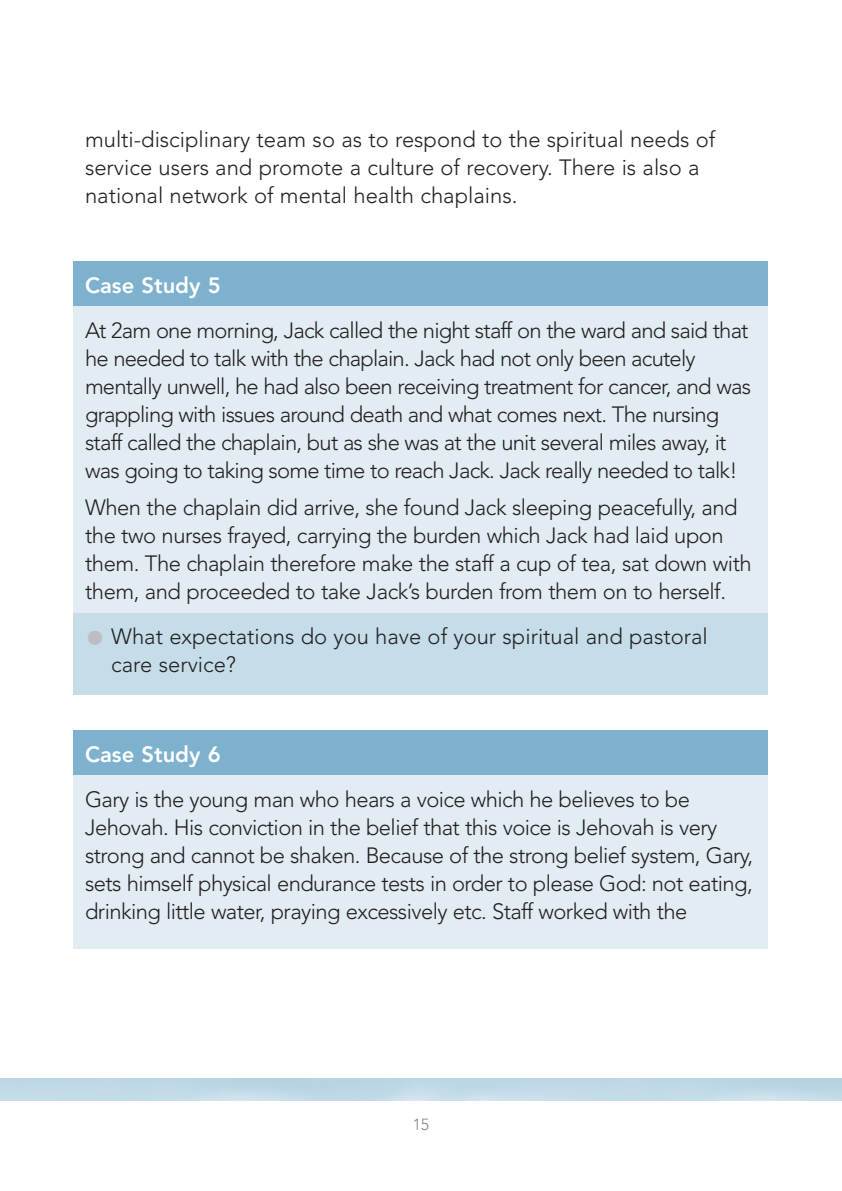
<style>
.page{position:relative;width:842px;height:1191px;background:#fff}
.page>*{position:absolute;margin:0;border:0;box-sizing:border-box;transform-origin:0 0}
.t1{font:300 22px/28px "Avenir";letter-spacing:-.025em;color:#231f20}
.t2{font:300 22px/28px "Avenir";color:#231f20}
.t3{font:800 22px "Avenir";color:#fff}
.t4{font:300 16px "Avenir";color:#808285}
.s1{font-size:40px;color:#bdbec1}
</style>
<div class="page">
<div style="left:74px;top:774px;width:694px;height:175px;background:#e2ecf3"></div>
<div style="left:74px;top:729px;width:694px;height:45px;background:#7db1cd"></div>
<div style="left:74px;top:612px;width:694px;height:82px;background:#c5dce9"></div>
<div style="left:74px;top:306px;width:694px;height:306px;background:#e2ecf3"></div>
<div style="left:74px;top:261px;width:694px;height:45px;background:#7db1cd"></div>
<p class="t2" style="left:85px;top:127px;width:632px">multi-disciplinary team so as to respond to the spiritual needs of service users and promote a culture of recovery. There is also a national network of mental health chaplains.</p>
<p class="t3" style="left:85px;top:277px;width:137px">Case Study 5</p>
<p class="t1" style="left:85px;top:318px;width:667px">At 2am one morning, Jack called the night staff on the ward and said that he needed to talk with the chaplain. Jack had not only been acutely mentally unwell, he had also been receiving treatment for cancer, and was grappling with issues around death and what comes next. The nursing staff called the chaplain, but as she was at the unit several miles away, it was going to taking some time to reach Jack. Jack really needed to talk!</p>
<p class="t1" style="left:85px;top:495px;width:668px">When the chaplain did arrive, she found Jack sleeping peacefully, and the two nurses frayed, carrying the burden which Jack had laid upon them. The chaplain therefore make the staff a cup of tea, sat down with them, and proceeded to take Jack’s burden from them on to herself.</p>
<p class="t2" style="left:111px;top:624px;width:598px;text-indent:-26px"><span class="s1">•</span> What expectations do you have of your spiritual and pastoral care service?</p>
<p class="t3" style="left:85px;top:745px;width:137px">Case Study 6</p>
<p class="t1" style="left:85px;top:787px;width:670px">Gary is the young man who hears a voice which he believes to be Jehovah. His conviction in the belief that this voice is Jehovah is very strong and cannot be shaken. Because of the strong belief system, Gary, sets himself physical endurance tests in order to please God: not eating, drinking little water, praying excessively etc. Staff worked with the</p>
<p class="t4" style="left:413px;top:1117px;width:18px">15</p>
</div>
